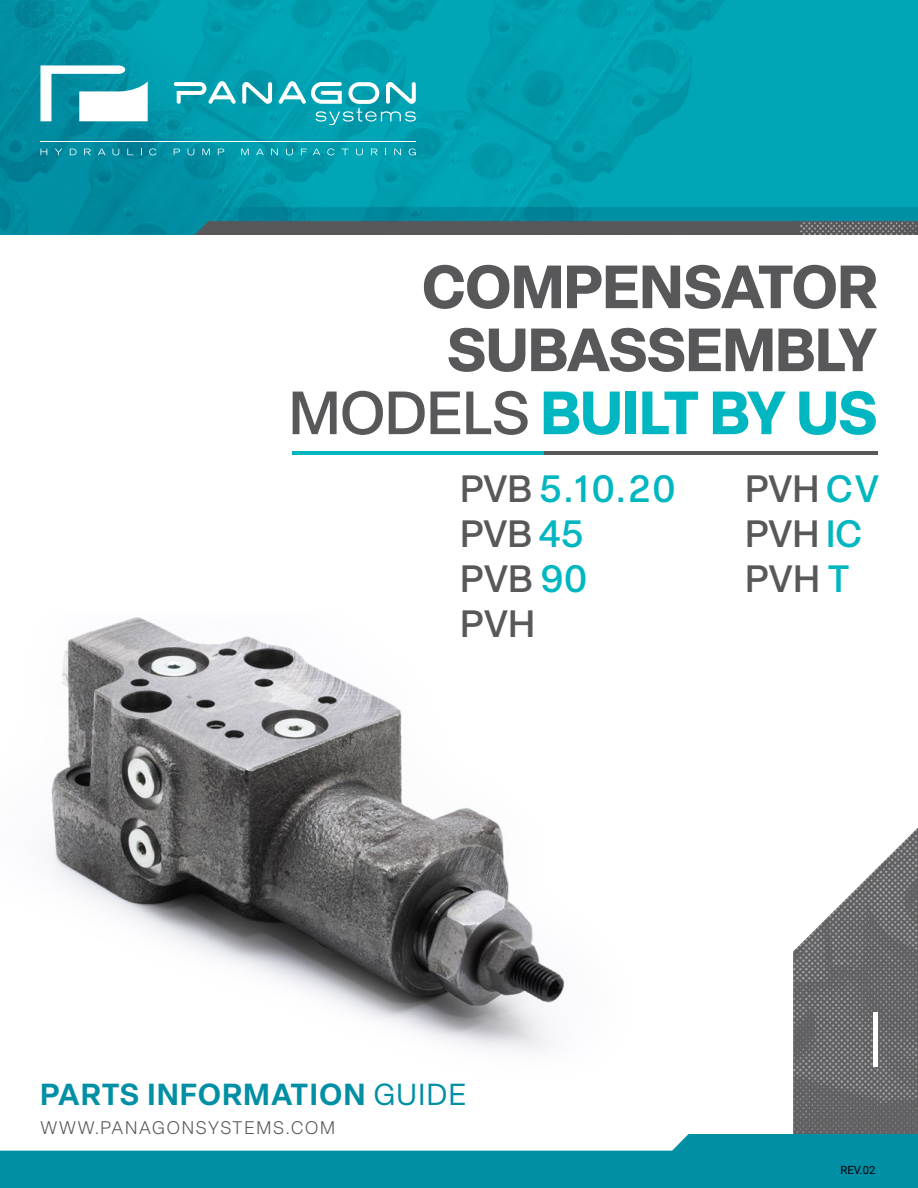
<style>
.page{position:relative;width:918px;height:1188px;background:#fff}
.page>*{position:absolute;margin:0;border:0;box-sizing:border-box;transform-origin:0 0}
.t1{font:700 60px/63px "Elza";color:#58585a;text-align:right}
.t2{font:500 37.5px/45px "Elza";color:#58585a}
.t3{font:600 30px "Elza";letter-spacing:.05em;color:#008fa4}
.t4{font:300 18px "Elza";letter-spacing:.1em;color:#58585a}
.t5{font:11.25px "Roboto";color:#000}
.s1{font-weight:500}
.s2{color:#00b6c0}
.s3{font-weight:400}
</style>
<div class="page">
<img style="left:793px;top:828px;width:125px;height:306px">
<img style="left:0;top:0;width:918px;height:234px">
<svg style="left:0;top:1134px;width:918px;height:54px;fill:#008fa4"></svg>
<img style="left:51px;top:617px;width:514px;height:433px">
<svg style="left:40px;top:65px;width:108px;height:56px"></svg>
<svg style="left:40px;top:149px;width:7px;height:6px"></svg>
<svg style="left:55px;top:149px;width:7px;height:6px"></svg>
<svg style="left:70px;top:149px;width:7px;height:6px"></svg>
<svg style="left:84px;top:149px;width:7px;height:6px"></svg>
<svg style="left:98px;top:149px;width:8px;height:6px"></svg>
<svg style="left:113px;top:149px;width:6px;height:6px"></svg>
<svg style="left:127px;top:149px;width:6px;height:6px"></svg>
<svg style="left:149px;top:148px;width:7px;height:7px"></svg>
<svg style="left:174px;top:149px;width:6px;height:6px"></svg>
<svg style="left:188px;top:149px;width:6px;height:6px"></svg>
<svg style="left:202px;top:149px;width:8px;height:6px"></svg>
<svg style="left:218px;top:149px;width:6px;height:6px"></svg>
<svg style="left:241px;top:149px;width:8px;height:6px"></svg>
<svg style="left:256px;top:149px;width:8px;height:6px"></svg>
<svg style="left:271px;top:149px;width:7px;height:6px"></svg>
<svg style="left:286px;top:149px;width:7px;height:6px"></svg>
<svg style="left:301px;top:149px;width:6px;height:6px"></svg>
<svg style="left:313px;top:149px;width:7px;height:6px"></svg>
<svg style="left:327px;top:148px;width:8px;height:7px"></svg>
<svg style="left:341px;top:149px;width:8px;height:6px"></svg>
<svg style="left:356px;top:149px;width:7px;height:6px"></svg>
<svg style="left:371px;top:149px;width:6px;height:6px"></svg>
<svg style="left:394px;top:149px;width:7px;height:6px"></svg>
<svg style="left:409px;top:148px;width:7px;height:7px"></svg>
<hr style="left:40px;top:141px;width:376px;height:1px;background:#fff">
<svg style="left:174px;top:81px;width:62px;height:23px"></svg>
<svg style="left:242px;top:82px;width:30px;height:22px"></svg>
<svg style="left:279px;top:81px;width:137px;height:44px"></svg>
<hr style="left:544px;top:451px;width:333px;height:4px;background:#58585a">
<div style="left:873px;top:1013px;width:5px;height:54px;background:#fff"></div>
<hr style="left:293px;top:451px;width:251px;height:4px;background:#00b6c0">
<p class="t1" style="left:289px;top:254px;width:590px">COMPENSATOR<br>SUBASSEMBLY<br><span class="s1">MODELS</span> <span class="s2">BUILT BY US</span></p>
<p class="t2" style="left:461px;top:466px;width:216px">PVB <span class="s2">5.10.20<br></span>PVB <span class="s2">45<br></span>PVB <span class="s2">90<br></span>PVH</p>
<p class="t2" style="left:746px;top:466px;width:135px">PVH <span class="s2">CV<br></span>PVH <span class="s2">IC<br></span>PVH <span class="s2">T</span></p>
<p class="t3" style="left:40px;top:1073px;width:427px">PARTS INFORMATION <span class="s3">GUIDE</span></p>
<p class="t4" style="left:40px;top:1116px;width:296px">WWW.PANAGONSYSTEMS.COM</p>
<p class="t5" style="left:841px;top:1162px;width:36px">REV.02</p>
</div>
